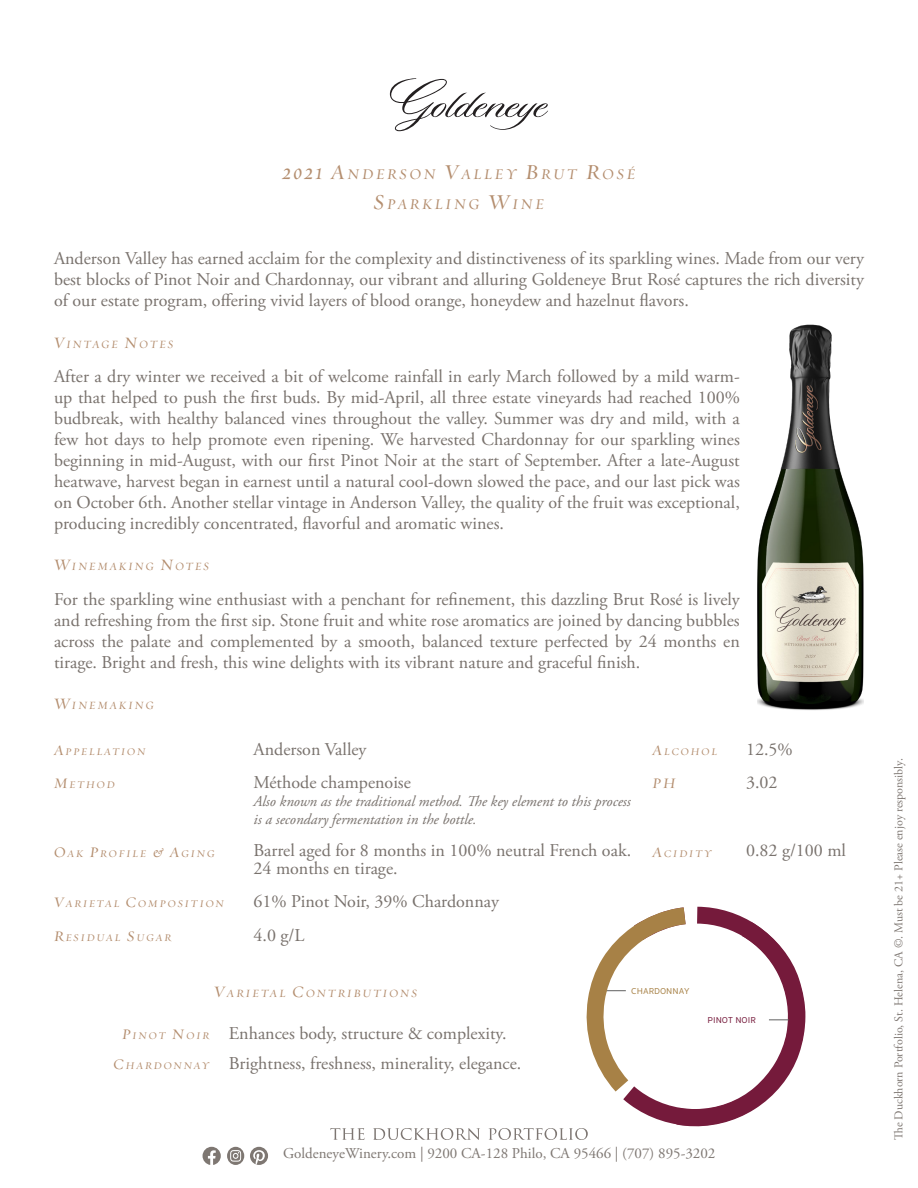
<style>
.page{position:relative;width:918px;height:1188px;background:#fff}
.page>*{position:absolute;margin:0;border:0;box-sizing:border-box;transform-origin:0 0}
.Copy{font:18px/21px "Adobe Garamond Pro";color:#79726d;text-align:justify}
.Table{font:18px "Adobe Garamond Pro";color:#79726d}
.Titles{font:italic 16.8px/30px "Requiem Display";letter-spacing:.145em;color:#b48e6f;text-align:center}
.Subtitles{font:italic 16.5px "Requiem Display";color:#b48e6f}
.Table-2{font:italic 15px/18px "Adobe Garamond Pro";color:#79726d}
.t1{font:15px "Adobe Garamond Pro";color:#7e7772}
.Titles-2{font:italic 12.6px "Requiem Display";letter-spacing:.145em;color:#b48e6f}
.Subtitles-2{font:italic 12.6px "Requiem Display";letter-spacing:.145em;color:#b48e6f}
.t2{font:12px "Adobe Garamond Pro";color:#7e7772}
.Subtitles-3{font:italic 11.55px "Requiem Display";letter-spacing:.145em;color:#b48e6f}
.t3{font:9px "Basic Gothic Pro";color:#a78146}
.t4{font:9px "Basic Gothic Pro";color:#751a3b}
.s1{font-size:24px}
.s2{font-size:18px}
.s3{font-size:16.5px}
</style>
<div class="page">
<svg style="left:203px;top:1147px;width:18px;height:18px"></svg>
<svg style="left:250px;top:1147px;width:18px;height:18px"></svg>
<div style="left:227px;top:1147px;width:17px;height:18px;background:#7e7772;border-radius:50%"></div>
<svg style="left:230px;top:1150px;width:11px;height:12px"></svg>
<svg style="left:390px;top:78px;width:158px;height:53px"></svg>
<svg style="left:330px;top:906px;width:476px;height:234px"></svg>
<img style="left:758px;top:324px;width:106px;height:386px">
<p class="Titles" style="left:282px;top:159px;width:355px"><span class="s1">2021 A</span>NDERSON <span class="s1">V</span>ALLEY <span class="s1">B</span>RUT <span class="s1">R</span>OSÉ<br><span class="s1">S</span>PARKLING <span class="s1">W</span>INE</p>
<p class="Copy" style="left:54px;top:249px;width:812px">Anderson Valley has earned acclaim for the complexity and distinctiveness of its sparkling wines. Made from our very best blocks of Pinot Noir and Chardonnay, our vibrant and alluring Goldeneye Brut Rosé captures the rich diversity of our estate program, offering vivid layers of blood orange, honeydew and hazelnut flavors.</p>
<p class="Titles-2" style="left:54px;top:336px;width:121px"><span class="s2">V</span>INTAGE <span class="s2">N</span>OTES</p>
<p class="Copy" style="left:54px;top:367px;width:687px">After a dry winter we received a bit of welcome rainfall in early March followed by a mild warm&shy;up that helped to push the first buds. By mid-April, all three estate vineyards had reached 100% budbreak, with healthy balanced vines throughout the valley. Summer was dry and mild, with a few hot days to help promote even ripening. We harvested Chardonnay for our sparkling wines beginning in mid-August, with our first Pinot Noir at the start of September. After a late-August heatwave, harvest began in earnest until a natural cool-down slowed the pace, and our last pick was on October 6th. Another stellar vintage in Anderson Valley, the quality of the fruit was exceptional, producing incredibly concentrated, flavorful and aromatic wines.</p>
<p class="Titles-2" style="left:54px;top:559px;width:157px"><span class="s2">W</span>INEMAKING <span class="s2">N</span>OTES</p>
<p class="Copy" style="left:54px;top:589px;width:687px">For the sparkling wine enthusiast with a penchant for refinement, this dazzling Brut Rosé is lively and refreshing from the first sip. Stone fruit and white rose aromatics are joined by dancing bubbles across the palate and complemented by a smooth, balanced texture perfected by 24 months en tirage. Bright and fresh, this wine delights with its vibrant nature and graceful finish.</p>
<p class="Titles-2" style="left:54px;top:698px;width:101px"><span class="s2">W</span>INEMAKING</p>
<p class="Subtitles-3" style="left:54px;top:745px;width:93px"><span class="s3">A</span>PPELLATION</p>
<p class="Table" style="left:254px;top:739px;width:114px">Anderson Valley</p>
<p class="Subtitles-3" style="left:653px;top:745px;width:66px"><span class="s3">A</span>LCOHOL</p>
<p class="Table" style="left:746px;top:739px;width:48px">12.5%</p>
<p class="Subtitles-3" style="left:54px;top:778px;width:63px"><span class="s3">M</span>ETHOD</p>
<p class="Table" style="left:254px;top:771px;width:159px">Méthode champenoise</p>
<p class="Table-2" style="left:254px;top:792px;width:379px">Also known as the traditional method. The key element to this process is a secondary fermentation in the bottle.</p>
<p class="Subtitles" style="left:653px;top:773px;width:25px">PH</p>
<p class="Table" style="left:746px;top:771px;width:33px">3.02</p>
<p class="Subtitles-3" style="left:54px;top:846px;width:162px"><span class="s3">O</span>AK <span class="s3">P</span>ROFILE <span class="s3">&amp; A</span>GING</p>
<p class="Table" style="left:254px;top:840px;width:379px">Barrel aged for 8 months in 100% neutral French oak.</p>
<p class="Table" style="left:254px;top:858px;width:146px">24 months en tirage.</p>
<p class="Subtitles-3" style="left:54px;top:897px;width:172px"><span class="s3">V</span>ARIETAL <span class="s3">C</span>OMPOSITION</p>
<p class="Table" style="left:254px;top:890px;width:247px">61% Pinot Noir, 39% Chardonnay</p>
<p class="Subtitles-3" style="left:54px;top:930px;width:119px"><span class="s3">R</span>ESIDUAL <span class="s3">S</span>UGAR</p>
<p class="Table" style="left:254px;top:924px;width:52px">4.0 g/L</p>
<p class="Subtitles-3" style="left:653px;top:846px;width:61px"><span class="s3">A</span>CIDITY</p>
<p class="Table" style="left:746px;top:840px;width:102px">0.82 g/100 ml</p>
<p class="Subtitles-2" style="left:214px;top:985px;width:205px"><span class="s2">V</span>ARIETAL <span class="s2">C</span>ONTRIBUTIONS</p>
<p class="t3" style="left:631px;top:986px;width:60px">CHARDONNAY</p>
<p class="Subtitles-3" style="left:122px;top:1028px;width:89px"><span class="s3">P</span>INOT <span class="s3">N</span>OIR</p>
<p class="Copy" style="left:229px;top:1023px;width:279px">Enhances body, structure &amp; complexity.</p>
<p class="Subtitles-3" style="left:113px;top:1059px;width:97px"><span class="s3">C</span>HARDONNAY</p>
<p class="Copy" style="left:229px;top:1054px;width:294px">Brightness, freshness, minerality, elegance.</p>
<p class="t4" style="left:708px;top:1015px;width:50px">PINOT NOIR</p>
<p class="t1" style="left:283px;top:1145px;width:434px">GoldeneyeWinery.com | 9200 CA-128 Philo, CA 95466 | (707) 895-3202</p>
<p class="t2" style="left:892px;top:1140px;width:383px;rotate:-90deg">The Duckhorn Portfolio, St. Helena, CA ©. Must be 21+ Please enjoy responsibly.</p>
</div>
